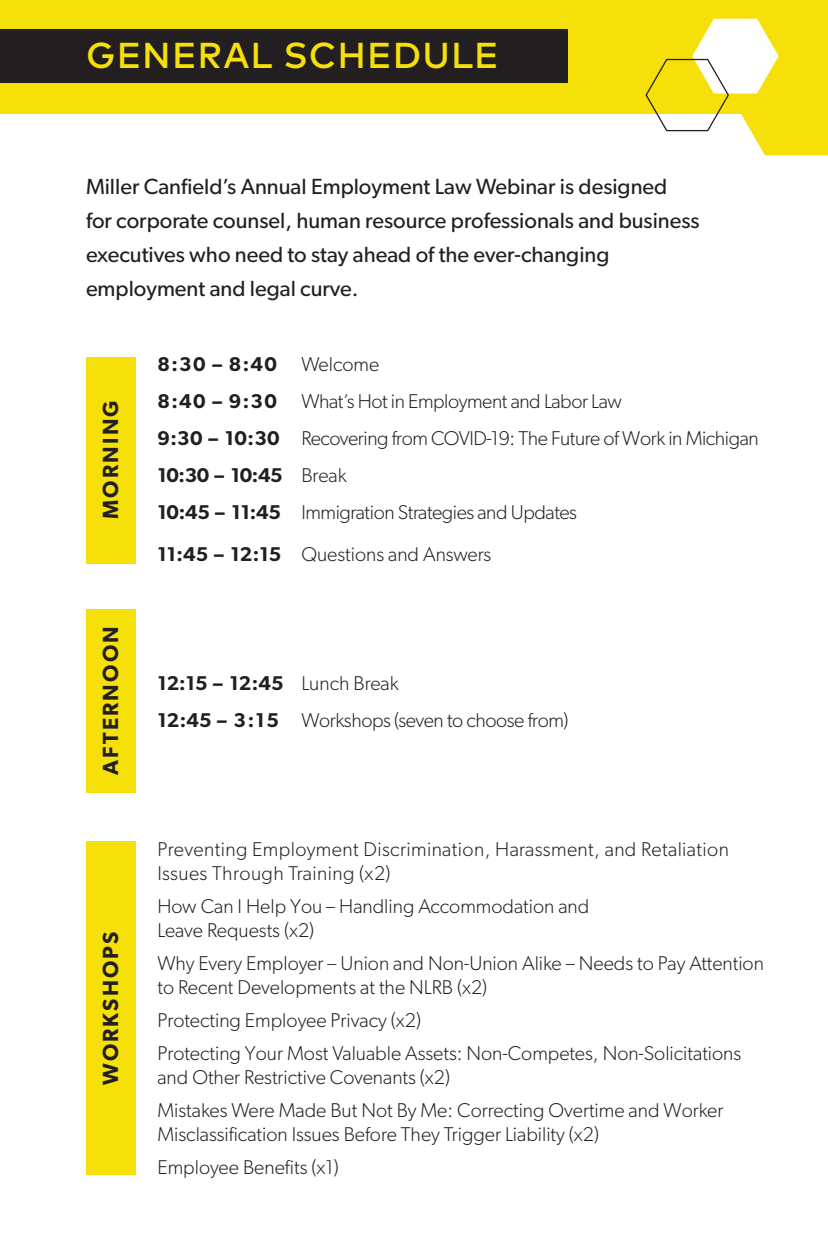
<style>
.page{position:relative;width:828px;height:1260px;background:#fff}
.page>*{position:absolute;margin:0;border:0;box-sizing:border-box;transform-origin:0 0}
.t1{font:500 36px "Mark OT";letter-spacing:.03em;color:#f5e009}
.t2{font:22px/34px "Gibson";color:#231f20}
.t3{font:600 22px "Gibson";letter-spacing:.1em;color:#231f20}
.t4{font:300 20px/24px "Gibson";color:#231f20}
.t5{font:300 20px "Gibson";letter-spacing:-.02em;color:#231f20}
.t6{font:300 20px/24px "Gibson";letter-spacing:.02em;color:#231f20}
.t7{font:600 20px "Gibson";color:#231f20}
.s1{font-weight:300}
.s2{font-weight:600}
</style>
<div class="page">
<div style="left:86px;top:357px;width:50px;height:207px;background:#f5e009"></div>
<div style="left:86px;top:609px;width:50px;height:184px;background:#f5e009"></div>
<div style="left:86px;top:842px;width:50px;height:333px;background:#f5e009"></div>
<div style="left:0;top:0;width:828px;height:113px;background:#f5e009"></div>
<div style="left:0;top:29px;width:567px;height:54px;background:#231f20"></div>
<svg style="left:645px;top:19px;width:183px;height:136px"></svg>
<p class="t1" style="left:86px;top:33px;width:414px">GENERAL SCHEDULE</p>
<p class="t2" style="left:86px;top:169px;width:615px">Miller Canfield’s Annual Employment Law Webinar is designed<br>for corporate counsel, human resource professionals and business executives who need to stay ahead of the ever-changing employment and legal curve.</p>
<p class="t3" style="left:97px;top:519px;width:120px;rotate:-90deg">MORNING</p>
<p class="t3" style="left:97px;top:775px;width:150px;rotate:-90deg">AFTERNOON</p>
<p class="t3" style="left:97px;top:1085px;width:155px;rotate:-90deg">WORKSHOPS</p>
<p class="t7" style="left:157px;top:352px;width:223px">8:30 – 8:40 <span class="s1">Welcome</span></p>
<p class="t5" style="left:157px;top:389px;width:466px"><span class="s2">8:40 – 9:30</span> What’s Hot in Employment and Labor Law</p>
<p class="t5" style="left:157px;top:426px;width:603px"><span class="s2">9:30 – 10:30</span> Recovering from COVID-19: The Future of Work in Michigan</p>
<p class="t7" style="left:157px;top:463px;width:191px">10:30 – 10:45 <span class="s1">Break</span></p>
<p class="t5" style="left:157px;top:500px;width:421px"><span class="s2">10:45 – 11:45</span> Immigration Strategies and Updates</p>
<p class="t4" style="left:157px;top:542px;width:335px"><span class="s2">11:45 – 12:15</span> Questions and Answers</p>
<p class="t7" style="left:157px;top:671px;width:243px">12:15 – 12:45 <span class="s1">Lunch Break</span></p>
<p class="t5" style="left:157px;top:708px;width:413px"><span class="s2">12:45 – 3:15</span> Workshops (seven to choose from)</p>
<p class="t6" style="left:157px;top:837px;width:573px">Preventing Employment Discrimination, Harassment, and Retaliation<br>Issues Through Training (x2)</p>
<p class="t4" style="left:157px;top:894px;width:433px">How Can I Help You – Handling Accommodation and<br>Leave Requests (x2)</p>
<p class="t4" style="left:157px;top:951px;width:608px">Why Every Employer – Union and Non-Union Alike – Needs to Pay Attention to Recent Developments at the NLRB (x2)</p>
<p class="t4" style="left:157px;top:1008px;width:265px">Protecting Employee Privacy (x2)</p>
<p class="t4" style="left:157px;top:1041px;width:585px">Protecting Your Most Valuable Assets: Non-Competes, Non-Solicitations and Other Restrictive Covenants (x2)</p>
<p class="t4" style="left:157px;top:1098px;width:567px">Mistakes Were Made But Not By Me: Correcting Overtime and Worker<br>Misclassification Issues Before They Trigger Liability (x2)</p>
<p class="t4" style="left:157px;top:1155px;width:183px">Employee Benefits (x1)</p>
</div>
